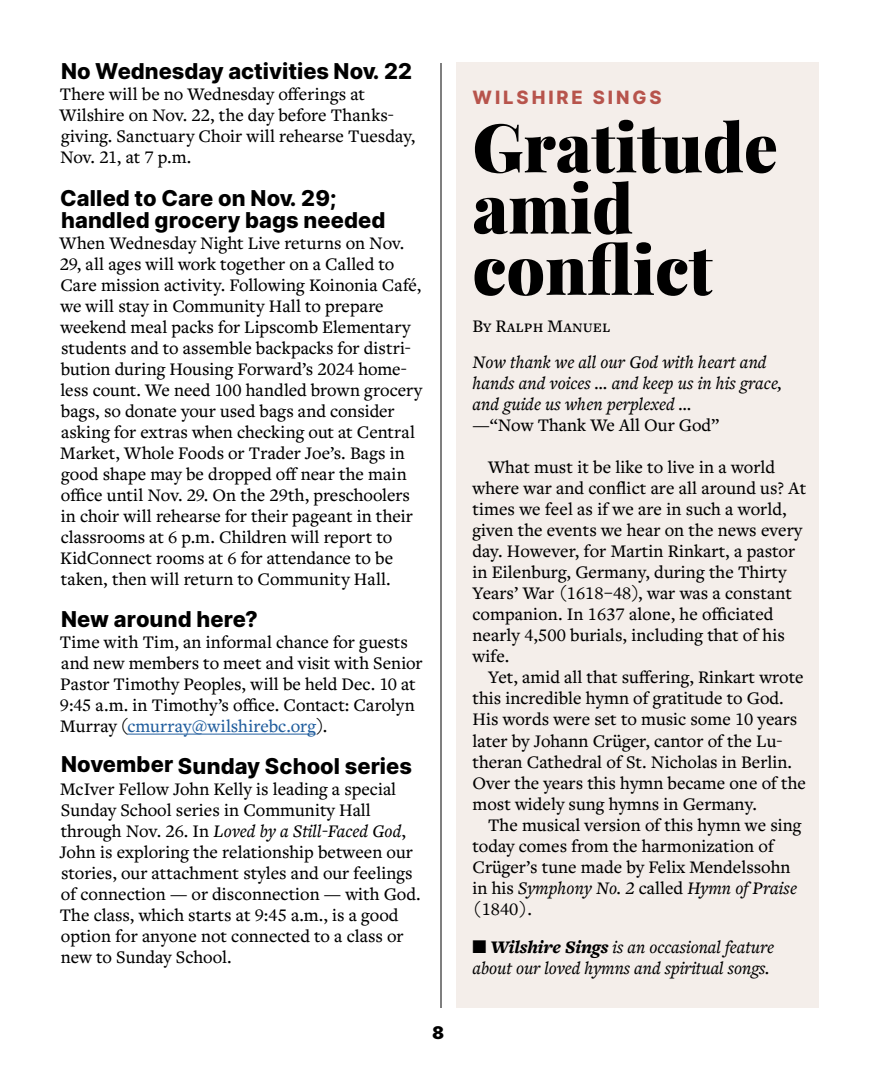
<style>
.page{position:relative;width:882px;height:1071px;background:#fff}
.page>*{position:absolute;margin:0;border:0;box-sizing:border-box;transform-origin:0 0}
.t1{font:900 67.38px/61.2px "Playfair Display";color:#000}
.t2{font:800 21.88px/21.9px "Inter";letter-spacing:.005em;color:#000}
.t3{font:500 18.38px/21px "Freight Text Pro";color:#000}
.t4{font:italic 500 18.38px/21px "Freight Text Pro";color:#000}
.t5{font:800 18.38px "Inter";letter-spacing:.16em;color:#b7544c}
.t6{font:900 17.5px "Inter";color:#000}
.s1{color:#215e9e}
.s2{font-style:italic}
.s3{font-weight:900}
</style>
<div class="page">
<div style="left:457px;top:63px;width:362px;height:945px;background:#f4eeea"></div>
<hr style="left:127px;top:734px;width:189px;height:1px;background:#215e9e">
<hr style="left:441px;top:63px;width:1px;height:945px;background:#000">
<p class="t2" style="left:61px;top:59px;width:353px">No Wednesday activities Nov. 22</p>
<p class="t3" style="left:59px;top:83px;width:357px">There will be no Wednesday offerings at Wilshire on Nov. 22, the day before Thanks&shy;giving. Sanctuary Choir will rehearse Tuesday, Nov. 21, at 7 p.m.</p>
<p class="t2" style="left:60px;top:186px;width:327px">Called to Care on Nov. 29; handled grocery bags needed</p>
<p class="t3" style="left:59px;top:232px;width:364px">When Wednesday Night Live returns on Nov.<br>29, all ages will work together on a Called to Care mission activity. Following Koinonia Café, we will stay in Community Hall to prepare weekend meal packs for Lipscomb Elementary students and to assemble backpacks for distri&shy;bution during Housing Forward’s 2024 home&shy;less count. We need 100 handled brown grocery bags, so donate your used bags and consider asking for extras when checking out at Central Market, Whole Foods or Trader Joe’s. Bags in good shape may be dropped off near the main office until Nov. 29. On the 29th, preschoolers in choir will rehearse for their pageant in their classrooms at 6 p.m. Children will report to KidConnect rooms at 6 for attendance to be taken, then will return to Community Hall.</p>
<p class="t2" style="left:61px;top:607px;width:198px">New around here?</p>
<p class="t3" style="left:60px;top:631px;width:364px">Time with Tim, an informal chance for guests and new members to meet and visit with Senior Pastor Timothy Peoples, will be held Dec. 10 at 9:45 a.m. in Timothy’s office. Contact: Carolyn Murray (<span class="s1">cmurray@wilshirebc.org</span>).</p>
<p class="t2" style="left:61px;top:754px;width:353px">November Sunday School series</p>
<p class="t3" style="left:60px;top:778px;width:363px">McIver Fellow John Kelly is leading a special Sunday School series in Community Hall through Nov. 26. In <span class="s2">Loved by a Still-Faced God</span>, John is exploring the relationship between our stories, our attachment styles and our feelings of connection — or disconnection — with God.<br>The class, which starts at 9:45 a.m., is a good option for anyone not connected to a class or new to Sunday School.</p>
<p class="t6" style="left:432px;top:1019px;width:14px">8</p>
<p class="t5" style="left:472px;top:84px;width:191px">WILSHIRE SINGS</p>
<h1 class="t1" style="left:472px;top:111px;width:307px">Gratitude amid conflict</h1>
<p class="t3" style="left:472px;top:315px;width:140px">By Ralph Manuel</p>
<p class="t4" style="left:472px;top:351px;width:312px">Now thank we all our God with heart and hands and voices … and keep us in his grace, and guide us when perplexed …</p>
<p class="t3" style="left:472px;top:414px;width:248px">—“Now Thank We All Our God”</p>
<p class="t3" style="left:472px;top:456px;width:335px;text-indent:16px">What must it be like to live in a world where war and conflict are all around us? At times we feel as if we are in such a world, given the events we hear on the news every day. However, for Martin Rinkart, a pastor in Eilenburg, Germany, during the Thirty Years’ War (1618–48), war was a constant companion. In 1637 alone, he officiated nearly 4,500 burials, including that of his wife.</p>
<p class="t3" style="left:472px;top:666px;width:335px;text-indent:16px">Yet, amid all that suffering, Rinkart wrote this incredible hymn of gratitude to God.<br>His words were set to music some 10 years later by Johann Crüger, cantor of the Lu&shy;theran Cathedral of St. Nicholas in Berlin.<br>Over the years this hymn became one of the most widely sung hymns in Germany.</p>
<p class="t3" style="left:472px;top:813px;width:331px;text-indent:16px">The musical version of this hymn we sing today comes from the harmonization of Crüger’s tune made by Felix Mendelssohn in his <span class="s2">Symphony No. 2</span> called <span class="s2">Hymn of Praise </span>(1840).</p>
<p class="t4" style="left:472px;top:936px;width:303px">■ <span class="s3">Wilshire Sings</span> is an occasional feature about our loved hymns and spiritual songs.</p>
</div>
